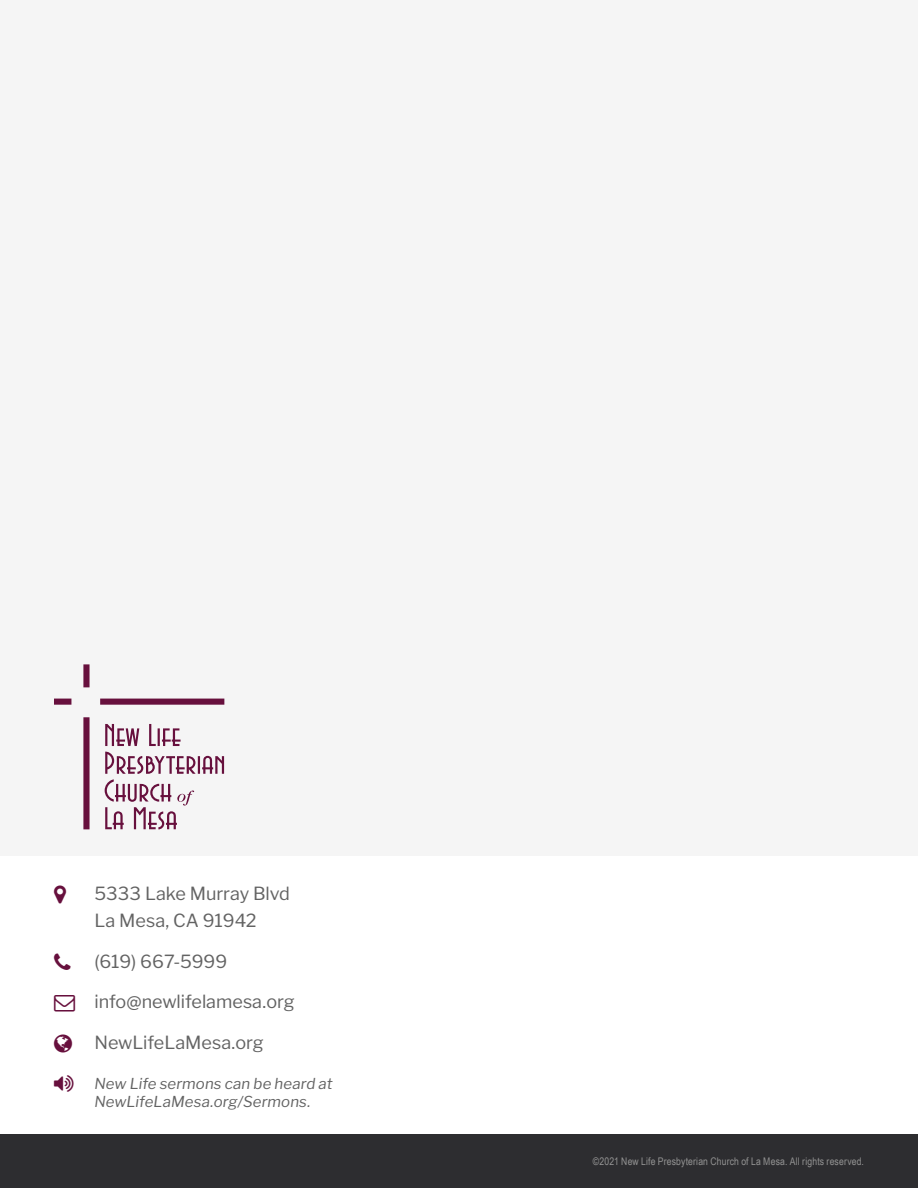
<style>
.page{position:relative;width:918px;height:1188px;background:#fff}
.page>*{position:absolute;margin:0;border:0;box-sizing:border-box;transform-origin:0 0}
.Body{font:100 18px/27px "Libre Franklin";color:#636363}
.Body-2{font:italic 100 15px/18px "Libre Franklin";letter-spacing:.005em;color:#636363}
.t1{font:10.5px "Arial Narrow";letter-spacing:.015em;color:#939393}
</style>
<div class="page">
<div style="left:0;top:0;width:918px;height:855px;background:#f5f5f5"></div>
<div style="left:0;top:1134px;width:918px;height:54px;background:#2d2d30"></div>
<svg style="left:54px;top:664px;width:170px;height:165px"></svg>
<p class="Body" style="left:94px;top:878px;width:197px">5333 Lake Murray Blvd<br>La Mesa, CA 91942</p>
<p class="Body" style="left:94px;top:946px;width:134px">(619) 667-5999</p>
<p class="Body" style="left:94px;top:986px;width:202px">info@newlifelamesa.org</p>
<p class="Body" style="left:94px;top:1027px;width:171px">NewLifeLaMesa.org</p>
<p class="Body-2" style="left:94px;top:1074px;width:240px">New Life sermons can be heard at<br>NewLifeLaMesa.org/Sermons.</p>
<p class="t1" style="left:593px;top:1153px;width:273px">©2021 New Life Presbyterian Church of La Mesa. All rights reserved.</p>
</div>
